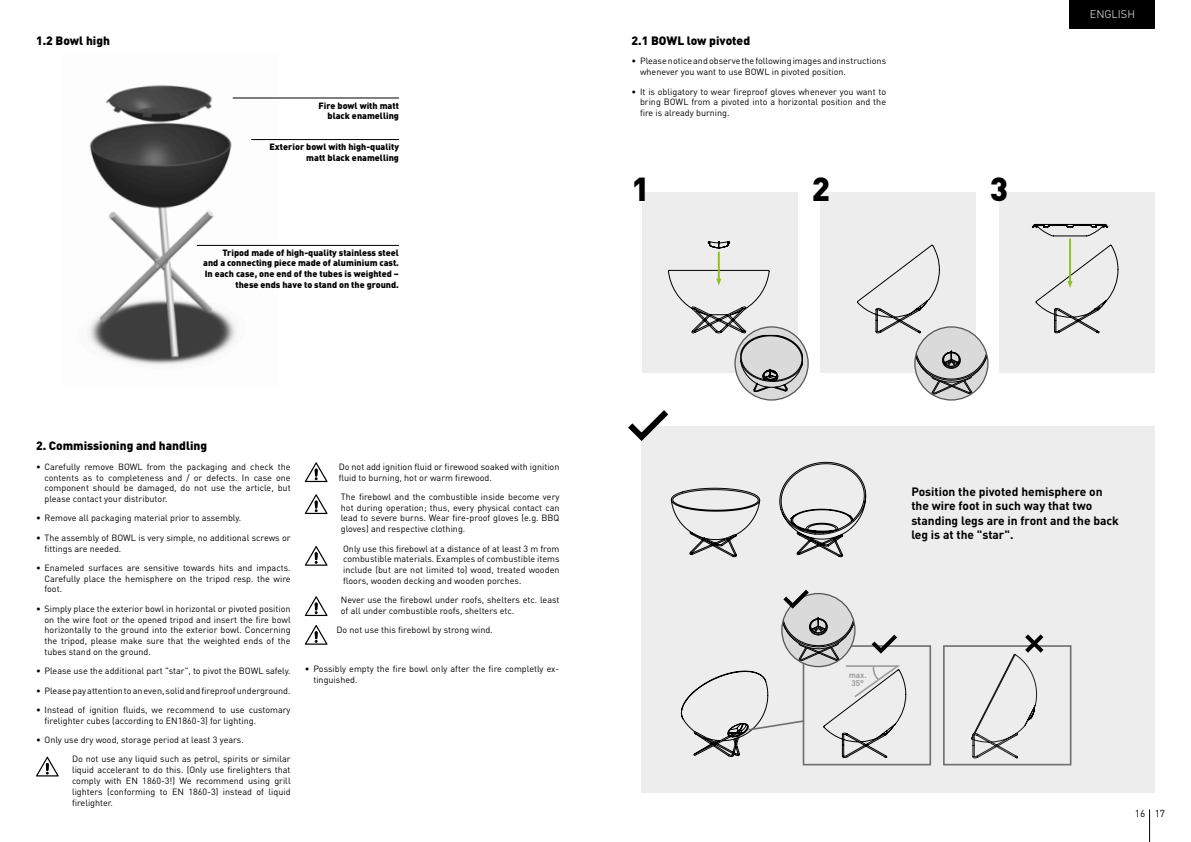
<style>
.page{position:relative;width:1191px;height:842px;background:#fff}
.page>*{position:absolute;margin:0;border:0;box-sizing:border-box;transform-origin:0 0}
.t1{font:900 32.9px "DIN Pro";color:#000}
.t2{font:700 12px/14.4px "DIN Pro";color:#000}
.t3{font:900 12px "DIN Pro";color:#000}
.t4{font:300 11px "DIN Pro";color:#fff}
.t5{font:10px "DIN Pro";color:#000}
.t6{font:9px/10.8px "DIN Pro";color:#000;text-align:justify}
.t7{font:900 9px/10.8px "DIN Pro";color:#000;text-align:right}
.t8{font:700 8.2px/8.2px "DIN Pro";color:#9d9d9c;text-align:center}
</style>
<div class="page">
<div style="left:1070px;top:0;width:85px;height:28px;background:#000"></div>
<hr style="left:1149px;top:809px;width:1px;height:33px;background:#000">
<img style="left:88px;top:85px;width:190px;height:280px">
<svg style="left:36px;top:757px;width:23px;height:19px"></svg>
<svg style="left:305px;top:462px;width:22px;height:20px"></svg>
<svg style="left:305px;top:494px;width:22px;height:20px"></svg>
<svg style="left:305px;top:546px;width:22px;height:20px"></svg>
<svg style="left:305px;top:596px;width:22px;height:20px"></svg>
<svg style="left:305px;top:625px;width:22px;height:20px"></svg>
<hr style="left:251px;top:139px;width:148px;height:1px;background:#000">
<hr style="left:233px;top:97px;width:166px;height:1px;background:#000">
<hr style="left:197px;top:245px;width:202px;height:1px;background:#000">
<div style="left:642px;top:426px;width:513px;height:366px;background:#ededed"></div>
<svg style="left:628px;top:410px;width:41px;height:35px"></svg>
<div style="left:943px;top:645px;width:128px;height:120px;border:2px solid #706f6f"></div>
<div style="left:802px;top:645px;width:129px;height:120px;border:2px solid #706f6f"></div>
<svg style="left:671px;top:488px;width:89px;height:69px"></svg>
<svg style="left:779px;top:462px;width:87px;height:95px"></svg>
<div style="left:820px;top:192px;width:156px;height:181px;background:#ededed"></div>
<div style="left:642px;top:192px;width:155px;height:181px;background:#ededed"></div>
<div style="left:999px;top:192px;width:156px;height:181px;background:#ededed"></div>
<svg style="left:735px;top:327px;width:73px;height:73px"></svg>
<svg style="left:668px;top:241px;width:135px;height:151px"></svg>
<div style="left:734px;top:326px;width:74px;height:75px;border:1px solid #575756;border-radius:50%"></div>
<svg style="left:915px;top:327px;width:73px;height:73px"></svg>
<svg style="left:857px;top:245px;width:131px;height:150px"></svg>
<div style="left:914px;top:326px;width:74px;height:75px;border:1px solid #575756;border-radius:50%"></div>
<hr style="left:1069px;top:238px;width:2px;height:44px;background:#8dbe22">
<svg style="left:1035px;top:245px;width:83px;height:88px"></svg>
<svg style="left:1031px;top:224px;width:77px;height:12px"></svg>
<svg style="left:681px;top:589px;width:225px;height:169px"></svg>
<svg style="left:971px;top:634px;width:76px;height:125px"></svg>
<h2 class="t3" style="left:36px;top:32px;width:75px">1.2 Bowl high</h2>
<p class="t7" style="left:318px;top:100px;width:82px">Fire bowl with matt black enamelling</p>
<p class="t7" style="left:269px;top:141px;width:131px">Exterior bowl with high-quality matt black enamelling</p>
<p class="t7" style="left:203px;top:247px;width:197px">Tripod made of high-quality stainless steel<br>and a connecting piece made of aluminium cast.<br>In each case, one end of the tubes is weighted – these ends have to stand on the ground.</p>
<h2 class="t3" style="left:36px;top:438px;width:173px">2. Commissioning and handling</h2>
<p class="t6" style="left:45px;top:461px;width:248px;text-indent:-9px">• Carefully remove BOWL from the packaging and check the contents as to completeness and / or defects. In case one component should be damaged, do not use the article, but please contact your distributor.</p>
<p class="t6" style="left:36px;top:512px;width:207px">• Remove all packaging material prior to assembly.</p>
<p class="t6" style="left:45px;top:532px;width:248px;text-indent:-9px">• The assembly of BOWL is very simple, no additional screws or fittings are needed.</p>
<p class="t6" style="left:45px;top:562px;width:248px;text-indent:-9px">• Enameled surfaces are sensitive towards hits and impacts.<br>Carefully place the hemisphere on the tripod resp. the wire foot.</p>
<p class="t6" style="left:45px;top:603px;width:248px;text-indent:-9px">• Simply place the exterior bowl in horizontal or pivoted position on the wire foot or the opened tripod and insert the fire bowl horizontally to the ground into the exterior bowl. Concerning the tripod, please make sure that the weighted ends of the tubes stand on the ground.</p>
<p class="t6" style="left:36px;top:665px;width:256px">• Please use the additional part "star", to pivot the BOWL safely.</p>
<p class="t6" style="left:36px;top:685px;width:256px">• Please pay attention to an even, solid and fireproof underground.</p>
<p class="t6" style="left:45px;top:704px;width:248px;text-indent:-9px">• Instead of ignition fluids, we recommend to use customary firelighter cubes (according to EN1860-3) for lighting.</p>
<p class="t6" style="left:72px;top:730px;width:220px;line-height:19.3px;text-indent:-36px">• Only use dry wood, storage period at least 3 years.<br>Do not use any liquid such as petrol, spirits or similar</p>
<p class="t6" style="left:72px;top:764px;width:220px">liquid accelerant to do this. (Only use firelighters that comply with EN 1860-3!) We recommend using grill lighters (conforming to EN 1860-3) instead of liquid firelighter.</p>
<p class="t6" style="left:339px;top:461px;width:222px">Do not add ignition fluid or firewood soaked with ignition fluid to burning, hot or warm firewood.</p>
<p class="t6" style="left:341px;top:491px;width:220px">The firebowl and the combustible inside become very hot during operation; thus, every physical contact can lead to severe burns. Wear fire-proof gloves (e.g. BBQ gloves) and respective clothing.</p>
<p class="t6" style="left:343px;top:542px;width:218px">Only use this firebowl at a distance of at least 3 m from combustible materials. Examples of combustible items include (but are not limited to) wood, treated wooden floors, wooden decking and wooden porches.</p>
<p class="t6" style="left:341px;top:594px;width:220px">Never use the firebowl under roofs, shelters etc. least of all under combustible roofs, shelters etc.</p>
<p class="t6" style="left:336px;top:624px;width:158px">Do not use this firebowl by strong wind.</p>
<p class="t6" style="left:313px;top:663px;width:248px;text-indent:-9px">• Possibly empty the fire bowl only after the fire completly ex&shy;tinguished.</p>
<h2 class="t3" style="left:631px;top:33px;width:120px">2.1 BOWL low pivoted</h2>
<p class="t6" style="left:640px;top:55px;width:248px;text-indent:-9px">• Please notice and observe the following images and instructions whenever you want to use BOWL in pivoted position.</p>
<p class="t6" style="left:640px;top:86px;width:248px;text-indent:-9px">• It is obligatory to wear fireproof gloves whenever you want to bring BOWL from a pivoted into a horizontal position and the fire is already burning.</p>
<h1 class="t1" style="left:631px;top:166px;width:20px">1</h1>
<h1 class="t1" style="left:812px;top:166px;width:20px">2</h1>
<h1 class="t1" style="left:990px;top:166px;width:20px">3</h1>
<p class="t4" style="left:1089px;top:6px;width:47px">ENGLISH</p>
<h2 class="t2" style="left:911px;top:484px;width:209px">Position the pivoted hemisphere on the wire foot in such way that two standing legs are in front and the back leg is at the "star".</h2>
<p class="t8" style="left:848px;top:670px;width:20px">max.<br>35°</p>
<p class="t5" style="left:1134px;top:807px;width:32px">16 17</p>
</div>
